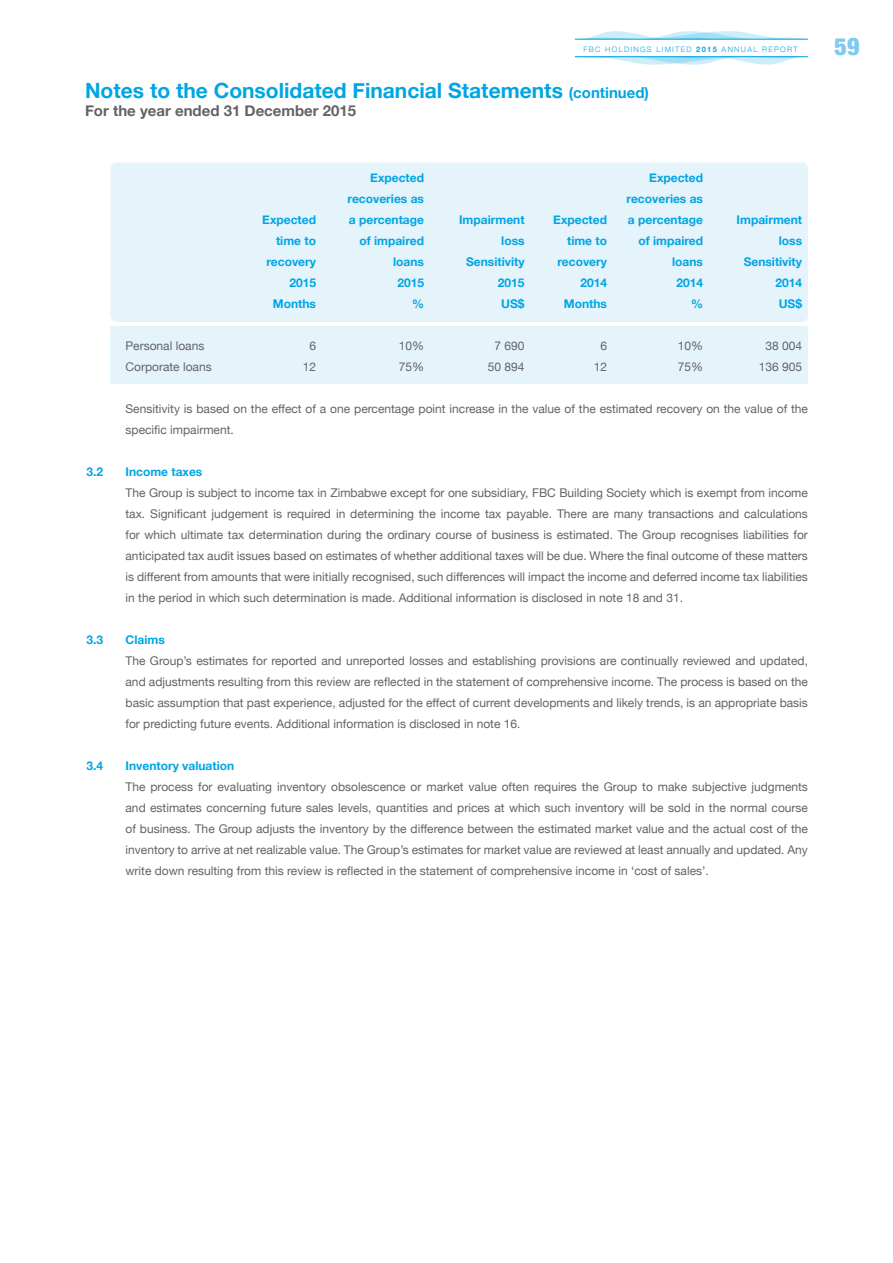
<style>
.page{position:relative;width:893px;height:1263px;background:#fff}
.page>*{position:absolute;margin:0;border:0;box-sizing:border-box;transform-origin:0 0}
.t1{font:900 condensed 24px "Helvetica Neue";color:#80caf0}
.t2{font:700 21px "Helvetica Neue";color:#00a5e3}
.t3{font:700 15px "Helvetica Neue";color:#636366}
.t4{font:12px/21px "Helvetica Neue";color:#636366;text-align:justify}
.t5{font:700 12px "Helvetica Neue";color:#00a5e3}
.t6{font:300 7.5px "Helvetica Neue";letter-spacing:.175em;color:#00a5e3}
.s1{font-weight:700}
.s2{font-size:15px}
</style>
<div class="page">
<svg style="left:575px;top:56px;width:233px;height:9px"></svg>
<svg style="left:575px;top:31px;width:233px;height:9px"></svg>
<div style="left:111px;top:162px;width:697px;height:160px;background:#e5f3fb;border-radius:6px"></div>
<div style="left:111px;top:326px;width:697px;height:58px;background:#e5f3fb"></div>
<p class="t6" style="left:584px;top:43px;width:216px">FBC HOLDINGS LIMITED <span class="s1">2015</span> ANNUAL REPORT</p>
<h1 class="t1" style="left:835px;top:27px;width:26px">59</h1>
<p class="t2" style="left:85px;top:74px;width:565px">Notes to the Consolidated Financial Statements <span class="s2">(continued)</span></p>
<p class="t3" style="left:85px;top:99px;width:273px">For the year ended 31 December 2015</p>
<p class="t5" style="left:370px;top:168px;width:55px">Expected</p>
<p class="t5" style="left:649px;top:168px;width:55px">Expected</p>
<p class="t5" style="left:348px;top:189px;width:78px">recoveries as</p>
<p class="t5" style="left:627px;top:189px;width:78px">recoveries as</p>
<p class="t5" style="left:262px;top:210px;width:55px">Expected</p>
<p class="t5" style="left:349px;top:210px;width:77px">a percentage</p>
<p class="t5" style="left:459px;top:210px;width:67px">Impairment</p>
<p class="t5" style="left:553px;top:210px;width:55px">Expected</p>
<p class="t5" style="left:628px;top:210px;width:77px">a percentage</p>
<p class="t5" style="left:737px;top:210px;width:67px">Impairment</p>
<p class="t5" style="left:276px;top:231px;width:41px">time to</p>
<p class="t5" style="left:359px;top:231px;width:66px">of impaired</p>
<p class="t5" style="left:501px;top:231px;width:25px">loss</p>
<p class="t5" style="left:567px;top:231px;width:41px">time to</p>
<p class="t5" style="left:638px;top:231px;width:66px">of impaired</p>
<p class="t5" style="left:779px;top:231px;width:25px">loss</p>
<p class="t5" style="left:266px;top:252px;width:51px">recovery</p>
<p class="t5" style="left:393px;top:252px;width:32px">loans</p>
<p class="t5" style="left:466px;top:252px;width:60px">Sensitivity</p>
<p class="t5" style="left:557px;top:252px;width:51px">recovery</p>
<p class="t5" style="left:672px;top:252px;width:32px">loans</p>
<p class="t5" style="left:744px;top:252px;width:60px">Sensitivity</p>
<p class="t5" style="left:289px;top:273px;width:28px">2015</p>
<p class="t5" style="left:397px;top:273px;width:28px">2015</p>
<p class="t5" style="left:498px;top:273px;width:28px">2015</p>
<p class="t5" style="left:580px;top:273px;width:28px">2014</p>
<p class="t5" style="left:676px;top:273px;width:28px">2014</p>
<p class="t5" style="left:775px;top:273px;width:28px">2014</p>
<p class="t5" style="left:273px;top:294px;width:45px">Months</p>
<p class="t5" style="left:412px;top:294px;width:13px">%</p>
<p class="t5" style="left:501px;top:294px;width:25px">US$</p>
<p class="t5" style="left:564px;top:294px;width:45px">Months</p>
<p class="t5" style="left:691px;top:294px;width:13px">%</p>
<p class="t5" style="left:779px;top:294px;width:25px">US$</p>
<p class="t4" style="left:126px;top:336px;width:80px">Personal loans</p>
<p class="t4" style="left:309px;top:336px;width:8px">6</p>
<p class="t4" style="left:399px;top:336px;width:27px">10%</p>
<p class="t4" style="left:495px;top:336px;width:32px">7 690</p>
<p class="t4" style="left:600px;top:336px;width:8px">6</p>
<p class="t4" style="left:678px;top:336px;width:27px">10%</p>
<p class="t4" style="left:765px;top:336px;width:38px">38 004</p>
<p class="t4" style="left:126px;top:357px;width:88px">Corporate loans</p>
<p class="t4" style="left:303px;top:357px;width:15px">12</p>
<p class="t4" style="left:399px;top:357px;width:27px">75%</p>
<p class="t4" style="left:488px;top:357px;width:38px">50 894</p>
<p class="t4" style="left:594px;top:357px;width:15px">12</p>
<p class="t4" style="left:678px;top:357px;width:27px">75%</p>
<p class="t4" style="left:759px;top:357px;width:45px">136 905</p>
<p class="t4" style="left:126px;top:399px;width:684px">Sensitivity is based on the effect of a one percentage point increase in the value of the estimated recovery on the value of the specific impairment.</p>
<p class="t5" style="left:87px;top:462px;width:18px">3.2</p>
<p class="t5" style="left:126px;top:462px;width:78px">Income taxes</p>
<p class="t4" style="left:126px;top:483px;width:684px">The Group is subject to income tax in Zimbabwe except for one subsidiary, FBC Building Society which is exempt from income tax. Significant judgement is required in determining the income tax payable. There are many transactions and calculations for which ultimate tax determination during the ordinary course of business is estimated. The Group recognises liabilities for anticipated tax audit issues based on estimates of whether additional taxes will be due. Where the final outcome of these matters is different from amounts that were initially recognised, such differences will impact the income and deferred income tax liabilities in the period in which such determination is made. Additional information is disclosed in note 18 and 31.</p>
<p class="t5" style="left:87px;top:630px;width:18px">3.3</p>
<p class="t5" style="left:126px;top:630px;width:41px">Claims</p>
<p class="t4" style="left:126px;top:651px;width:684px">The Group’s estimates for reported and unreported losses and establishing provisions are continually reviewed and updated, and adjustments resulting from this review are reflected in the statement of comprehensive income. The process is based on the basic assumption that past experience, adjusted for the effect of current developments and likely trends, is an appropriate basis for predicting future events. Additional information is disclosed in note 16.</p>
<p class="t5" style="left:87px;top:756px;width:18px">3.4</p>
<p class="t5" style="left:126px;top:756px;width:110px">Inventory valuation</p>
<p class="t4" style="left:126px;top:777px;width:684px">The process for evaluating inventory obsolescence or market value often requires the Group to make subjective judgments and estimates concerning future sales levels, quantities and prices at which such inventory will be sold in the normal course of business. The Group adjusts the inventory by the difference between the estimated market value and the actual cost of the inventory to arrive at net realizable value. The Group’s estimates for market value are reviewed at least annually and updated. Any write down resulting from this review is reflected in the statement of comprehensive income in ‘cost of sales’.</p>
</div>
